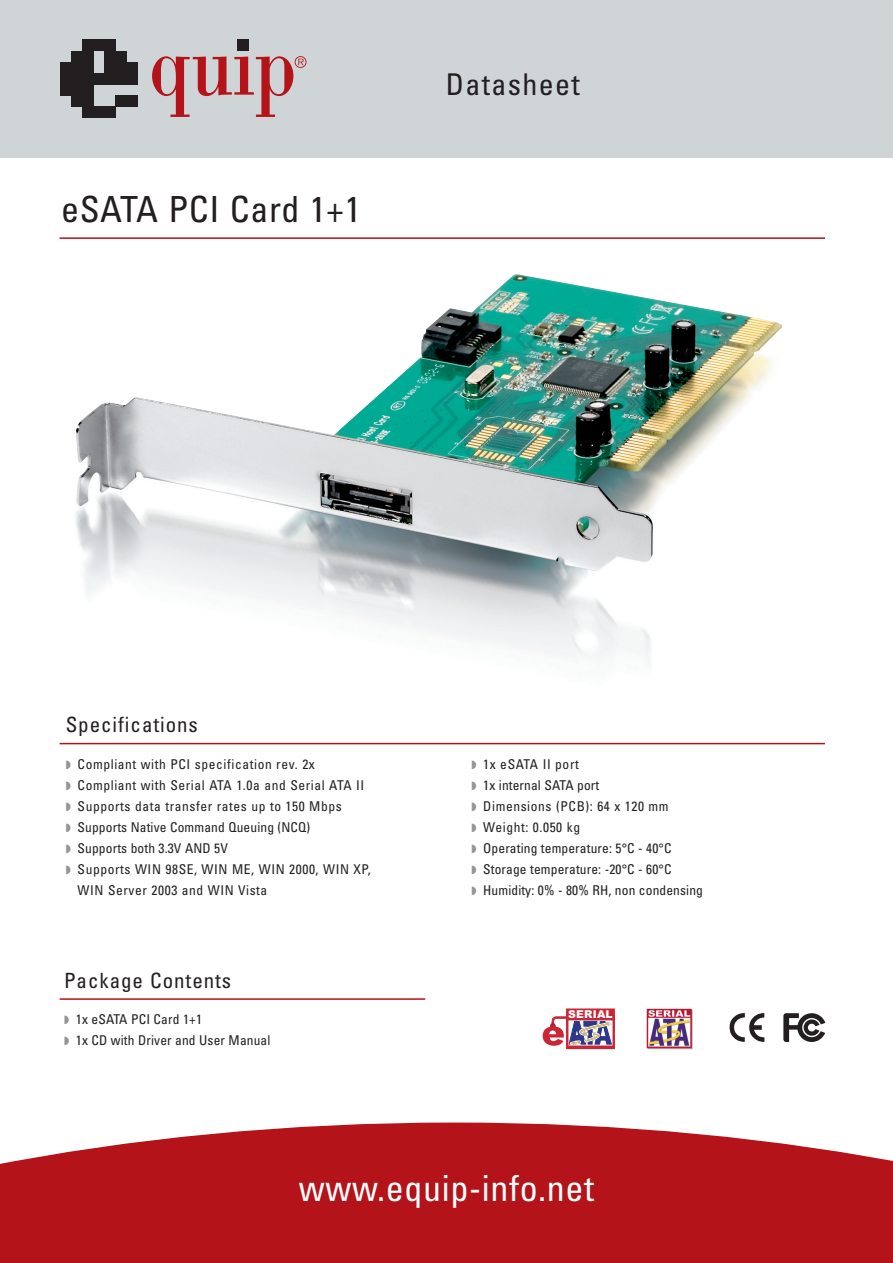
<style>
.page{position:relative;width:893px;height:1263px;background:#fff}
.page>*{position:absolute;margin:0;border:0;box-sizing:border-box;transform-origin:0 0}
.t1{font:condensed 36px "Univers";letter-spacing:.02em;color:#fff}
.t2{font:condensed 36px "Univers";letter-spacing:.02em;color:#231f20}
.t3{font:condensed 30px "Univers";letter-spacing:.045em;color:#231f20}
.t4{font:condensed 21px "Univers";letter-spacing:.045em;color:#231f20}
.t5{font:condensed 13.5px/21px "Univers";letter-spacing:.01em;color:#231f20}
.t6{font:condensed 13.5px "Univers";letter-spacing:.045em;color:#231f20}
.t7{font:900 10.8px "Arial";letter-spacing:.015em;color:#fff}
.s1{color:#939598}
</style>
<div class="page">
<svg style="left:0;top:1122px;width:893px;height:141px;background:#ba292f"></svg>
<img style="left:75px;top:274px;width:707px;height:390px">
<hr style="left:60px;top:237px;width:765px;height:2px;background:#b31319">
<div style="left:0;top:0;width:893px;height:157px;background:#cfd4d7"></div>
<div style="left:82px;top:40px;width:34px;height:11px;background:#231f20"></div>
<div style="left:71px;top:51px;width:22px;height:11px;background:#231f20"></div>
<div style="left:104px;top:51px;width:23px;height:11px;background:#231f20"></div>
<div style="left:60px;top:62px;width:33px;height:11px;background:#231f20"></div>
<div style="left:104px;top:62px;width:34px;height:11px;background:#231f20"></div>
<div style="left:60px;top:73px;width:78px;height:11px;background:#231f20"></div>
<div style="left:60px;top:84px;width:33px;height:11px;background:#231f20"></div>
<div style="left:71px;top:95px;width:22px;height:11px;background:#231f20"></div>
<div style="left:116px;top:95px;width:22px;height:11px;background:#231f20"></div>
<div style="left:82px;top:106px;width:34px;height:11px;background:#231f20"></div>
<svg style="left:152px;top:56px;width:154px;height:61px"></svg>
<div style="left:237px;top:40px;width:12px;height:11px;background:#231f20"></div>
<hr style="left:60px;top:743px;width:765px;height:1px;background:#b31319">
<hr style="left:60px;top:998px;width:365px;height:2px;background:#b31319">
<svg style="left:729px;top:1013px;width:35px;height:29px"></svg>
<svg style="left:783px;top:1013px;width:42px;height:29px"></svg>
<img style="left:646px;top:1008px;width:47px;height:42px">
<hr style="left:612px;top:1014px;width:3px;height:35px;background:#cb2635">
<hr style="left:568px;top:1045px;width:46px;height:4px;background:#cb2635">
<div style="left:566px;top:1008px;width:49px;height:12px;background:#cb2635"></div>
<hr style="left:566px;top:1014px;width:2px;height:35px;background:#cb2635">
<svg style="left:543px;top:1016px;width:68px;height:30px"></svg>
<h1 class="t2" style="left:61px;top:196px;width:301px">eSATA PCI Card 1+1</h1>
<h2 class="t3" style="left:446px;top:74px;width:135px">Datasheet</h2>
<h3 class="t4" style="left:66px;top:717px;width:134px">Specifications</h3>
<p class="t6" style="left:66px;top:759px;width:251px"><span class="s1">◗</span> Compliant with PCI specification rev. 2x</p>
<p class="t6" style="left:66px;top:780px;width:300px"><span class="s1">◗</span> Compliant with Serial ATA 1.0a and Serial ATA II</p>
<p class="t6" style="left:66px;top:801px;width:278px"><span class="s1">◗</span> Supports data transfer rates up to 150 Mbps</p>
<p class="t5" style="left:66px;top:817px;width:246px"><span class="s1">◗</span> Supports Native Command Queuing (NCQ)</p>
<p class="t5" style="left:66px;top:838px;width:164px"><span class="s1">◗</span> Supports both 3.3V AND 5V</p>
<p class="t6" style="left:66px;top:864px;width:307px"><span class="s1">◗</span> Supports WIN 98SE, WIN ME, WIN 2000, WIN XP,</p>
<p class="t6" style="left:78px;top:885px;width:191px">WIN Server 2003 and WIN Vista</p>
<h3 class="t4" style="left:64px;top:972px;width:169px">Package Contents</h3>
<p class="t5" style="left:64px;top:1009px;width:208px"><span class="s1">◗</span> 1x eSATA PCI Card 1+1<br><span class="s1">◗</span> 1x CD with Driver and User Manual</p>
<p class="t5" style="left:471px;top:754px;width:233px"><span class="s1">◗</span> 1x eSATA II port<br><span class="s1">◗</span> 1x internal SATA port<br><span class="s1">◗</span> Dimensions (PCB): 64 x 120 mm<br><span class="s1">◗</span> Weight: 0.050 kg<br><span class="s1">◗</span> Operating temperature: 5°C - 40°C<br><span class="s1">◗</span> Storage temperature: -20°C - 60°C<br><span class="s1">◗</span> Humidity: 0% - 80% RH, non condensing</p>
<p class="t7" style="left:568px;top:1010px;width:46px">SERIAL</p>
<h1 class="t1" style="left:299px;top:1175px;width:297px">www.equip-info.net</h1>
</div>
